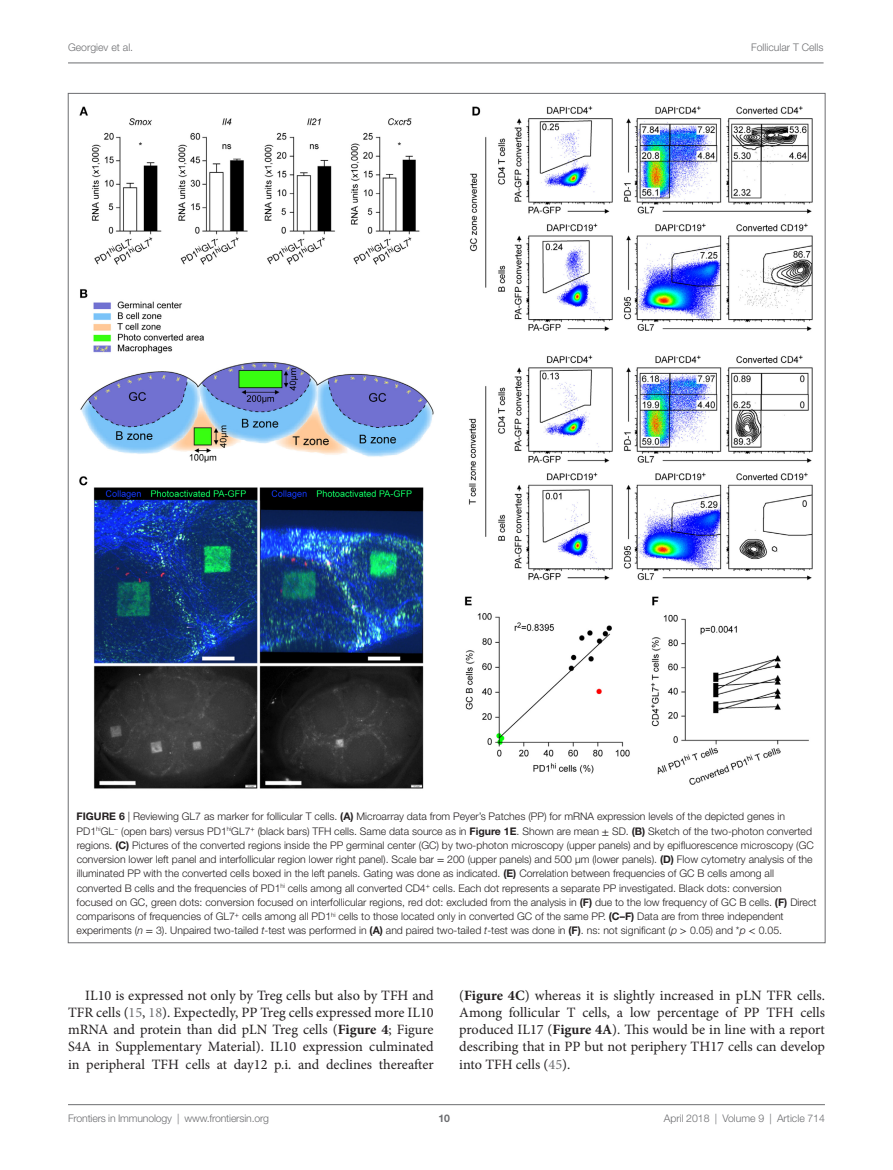
<style>
.page{position:relative;width:893px;height:1170px;background:#fff}
.page>*{position:absolute;margin:0;border:0;box-sizing:border-box;transform-origin:0 0}
.t1{font:14.25px/17.2px "Minion Pro";color:#231f20;text-align:justify}
.t2{font:300 10.5px/14.2px "Helvetica Neue LT Std";color:#231f20}
.t3{font:300 10.5px "Helvetica Neue LT Std";color:#6c6d70}
.t4{font:700 10.5px "Helvetica Neue LT Std";color:#6c6d70}
.s1{font-weight:700}
.s2{font-family:"STIX General";font-weight:400}
.s3{font-style:italic}
.s4{color:#6c6d70}
</style>
<div class="page">
<img style="left:79px;top:106px;width:734px;height:683px">
<hr style="left:68px;top:63px;width:756px;height:1px;background:#6c6d70">
<hr style="left:68px;top:1104px;width:757px;height:1px;background:#6c6d70">
<p class="t3" style="left:68px;top:41px;width:67px">Georgiev et al.</p>
<p class="t3" style="left:751px;top:41px;width:74px">Follicular T Cells</p>
<p class="t2" style="left:77px;top:809px;width:741px"><span class="s1">Figure 6</span> | Reviewing GL7 as marker for follicular T cells. <span class="s1">(A)</span> Microarray data from Peyer’s Patches (PP) for mRNA expression levels of the depicted genes in PD1<sup>hi</sup>GL<sup>−</sup> (open bars) versus PD1<sup>hi</sup>GL7<sup>+</sup> (black bars) TFH cells. Same data source as in <span class="s1">Figure 1E</span>. Shown are mean <span class="s2">±</span> SD. <span class="s1">(B)</span> Sketch of the two-photon converted regions. <span class="s1">(C)</span> Pictures of the converted regions inside the PP germinal center (GC) by two-photon microscopy (upper panels) and by epifluorescence microscopy (GC conversion lower left panel and interfollicular region lower right panel). Scale bar <span class="s2">=</span> 200 (upper panels) and 500 µm (lower panels). <span class="s1">(D)</span> Flow cytometry analysis of the illuminated PP with the converted cells boxed in the left panels. Gating was done as indicated. <span class="s1">(E)</span> Correlation between frequencies of GC B cells among all converted B cells and the frequencies of PD1<sup>hi</sup> cells among all converted CD4<sup>+</sup> cells. Each dot represents a separate PP investigated. Black dots: conversion focused on GC, green dots: conversion focused on interfollicular regions, red dot: excluded from the analysis in <span class="s1">(F)</span> due to the low frequency of GC B cells. <span class="s1">(F)</span> Direct comparisons of frequencies of GL7<sup>+</sup> cells among all PD1<sup>hi</sup> cells to those located only in converted GC of the same PP. <span class="s1">(C–F)</span> Data are from three independent experiments (<span class="s3">n</span> <span class="s2">=</span> 3). Unpaired two-tailed <span class="s3">t</span>-test was performed in <span class="s1">(A)</span> and paired two-tailed <span class="s3">t</span>-test was done in <span class="s1">(F)</span>. ns: not significant (<span class="s3">p</span> <span class="s2">&gt;</span> 0.05) and *<span class="s3">p</span> <span class="s2">&lt;</span> 0.05.</p>
<p class="t1" style="left:68px;top:986px;width:367px;text-indent:17px">IL10 is expressed not only by Treg cells but also by TFH and TFR cells (<span class="s4">15</span>, <span class="s4">18</span>). Expectedly, PP Treg cells expressed more IL10 mRNA and protein than did pLN Treg cells (<span class="s1">Figure 4</span>; Figure S4A in Supplementary Material). IL10 expression culminated in peripheral TFH cells at day12 p.i. and declines thereafter</p>
<p class="t1" style="left:459px;top:986px;width:367px">(<span class="s1">Figure 4C</span>) whereas it is slightly increased in pLN TFR cells.<br>Among follicular T cells, a low percentage of PP TFH cells produced IL17 (<span class="s1">Figure 4A</span>). This would be in line with a report describing that in PP but not periphery TH17 cells can develop into TFH cells (<span class="s4">45</span>).</p>
<p class="t3" style="left:68px;top:1111px;width:203px">Frontiers in Immunology | www.frontiersin.org</p>
<p class="t3" style="left:664px;top:1111px;width:163px">April 2018 | Volume 9 | Article 714</p>
<p class="t4" style="left:439px;top:1111px;width:13px">10</p>
</div>
